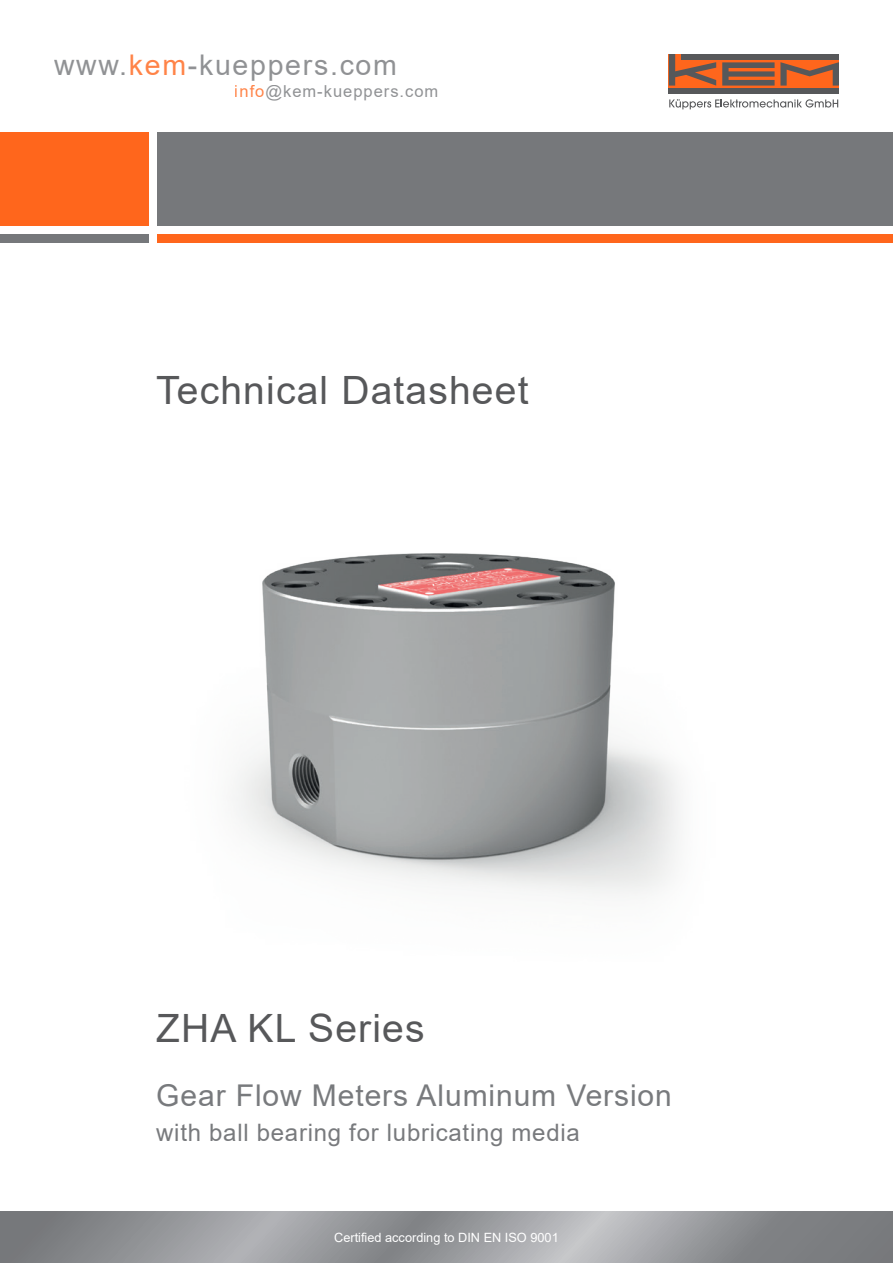
<style>
.page{position:relative;width:893px;height:1263px;background:#fff}
.page>*{position:absolute;margin:0;border:0;box-sizing:border-box;transform-origin:0 0}
.KEM_H1_title_grey{font:39px "Arial";letter-spacing:.03em;color:#57585a}
.KEM_H2_title_grey{font:30px "Arial";letter-spacing:.03em;color:#787a7d}
.t1{font:28.5px "Arial";letter-spacing:.06em;color:#76787b}
.KEM_H3_title_grey{font:24px "Arial";letter-spacing:.03em;color:#787a7d}
.t2{font:16.5px "Arial";letter-spacing:.06em;color:#76787b}
.t3{font:12.75px "Arial";color:#fff}
.s1{color:#ff661c}
</style>
<div class="page">
<div style="left:0;top:132px;width:149px;height:93px;background:#ff661c"></div>
<div style="left:157px;top:132px;width:736px;height:93px;background:#76787b"></div>
<div style="left:0;top:234px;width:149px;height:8px;background:#76787b"></div>
<div style="left:157px;top:234px;width:736px;height:8px;background:#ff661c"></div>
<div style="left:669px;top:54px;width:170px;height:40px;background:#ff661c"></div>
<div style="left:682px;top:54px;width:157px;height:6px;background:#57585a"></div>
<div style="left:669px;top:88px;width:170px;height:6px;background:#57585a"></div>
<svg style="left:722px;top:62px;width:117px;height:24px"></svg>
<svg style="left:669px;top:54px;width:47px;height:32px"></svg>
<svg style="left:669px;top:99px;width:169px;height:10px"></svg>
<svg style="left:0;top:1212px;width:893px;height:51px;background:#95969a"></svg>
<img style="left:234px;top:553px;width:446px;height:342px">
<h3 class="t1" style="left:54px;top:45px;width:344px">www.<span class="s1">kem</span>-kueppers.com</h3>
<p class="t2" style="left:235px;top:80px;width:205px"><span class="s1">info</span>@kem-kueppers.com</p>
<p class="KEM_H1_title_grey" style="left:156px;top:363px;width:374px">Technical Datasheet</p>
<p class="KEM_H1_title_grey" style="left:156px;top:1002px;width:270px">ZHA KL Series</p>
<p class="KEM_H2_title_grey" style="left:156px;top:1075px;width:517px">Gear Flow Meters Aluminum Version</p>
<p class="KEM_H3_title_grey" style="left:156px;top:1116px;width:425px">with ball bearing for lubricating media</p>
<p class="t3" style="left:344px;top:1228px;width:203px">zertifiziert gemäß DIN EN ISO 9001</p>
<p class="t3" style="left:334px;top:1229px;width:226px">Certif ed according to DIN EN ISO 9001</p>
</div>
